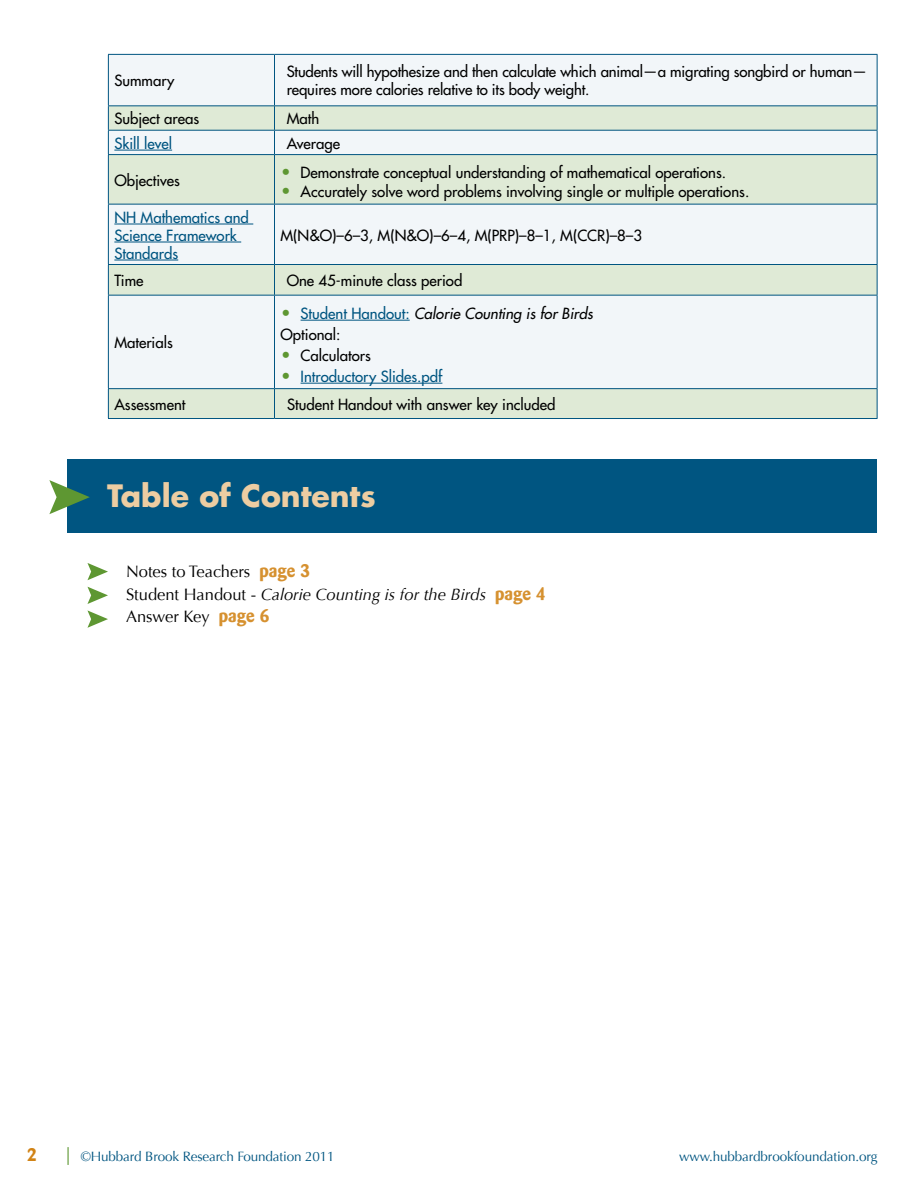
<style>
.page{position:relative;width:918px;height:1188px;background:#fff}
.page>*{position:absolute;margin:0;border:0;box-sizing:border-box;transform-origin:0 0}
.t1{font:700 30px "Futura Std";color:#edcda2}
.t2{font:700 18px "Barmeno";color:#d18316}
.t3{font:16.5px/22.5px "Optima";color:#000}
.t4{font:500 15px/18px "Futura Std";color:#000}
.t5{font:500 15px/18px "Futura Std";color:#005581}
.t6{font:italic 500 15px/21px "Futura Std";color:#000}
.t7{font:13.5px "Optima";letter-spacing:-.01em;color:#005581}
.s1{font-family:"Optima";font-weight:400;font-size:18px;color:#5e9732}
.s2{font-family:"Optima";font-weight:400;font-style:normal;font-size:18px;color:#5e9732}
.s3{font-style:normal;color:#005581}
.s4{font-style:normal}
.s5{font-family:"Barmeno";font-weight:700;font-size:18px;color:#d69130}
.s6{font-style:italic}
</style>
<div class="page">
<svg style="left:67px;top:1147px;width:2px;height:18px"></svg>
<div style="left:109px;top:55px;width:768px;height:50px;background:#f2f6f9"></div>
<svg style="left:109px;top:106px;width:768px;height:312px;fill:#f2f6f9"></svg>
<hr style="left:108px;top:54px;width:166px;height:1px;background:#005581">
<hr style="left:108px;top:55px;width:1px;height:50px;background:#005581">
<hr style="left:274px;top:54px;width:604px;height:1px;background:#005581">
<hr style="left:274px;top:55px;width:1px;height:50px;background:#005581">
<hr style="left:877px;top:55px;width:1px;height:50px;background:#005581">
<hr style="left:108px;top:105px;width:166px;height:1px;background:#005581">
<hr style="left:274px;top:105px;width:604px;height:1px;background:#005581">
<hr style="left:108px;top:130px;width:166px;height:1px;background:#005581">
<svg style="left:108px;top:106px;width:1px;height:48px"></svg>
<hr style="left:274px;top:130px;width:604px;height:1px;background:#005581">
<svg style="left:274px;top:106px;width:1px;height:48px"></svg>
<svg style="left:877px;top:106px;width:1px;height:48px"></svg>
<hr style="left:108px;top:154px;width:166px;height:1px;background:#005581">
<hr style="left:108px;top:155px;width:1px;height:49px;background:#005581">
<hr style="left:274px;top:154px;width:604px;height:1px;background:#005581">
<hr style="left:274px;top:155px;width:1px;height:49px;background:#005581">
<hr style="left:877px;top:155px;width:1px;height:49px;background:#005581">
<hr style="left:108px;top:204px;width:166px;height:1px;background:#005581">
<hr style="left:108px;top:205px;width:1px;height:59px;background:#005581">
<hr style="left:274px;top:204px;width:604px;height:1px;background:#005581">
<hr style="left:274px;top:205px;width:1px;height:59px;background:#005581">
<hr style="left:877px;top:205px;width:1px;height:59px;background:#005581">
<hr style="left:108px;top:264px;width:166px;height:1px;background:#005581">
<hr style="left:108px;top:265px;width:1px;height:30px;background:#005581">
<hr style="left:274px;top:264px;width:604px;height:1px;background:#005581">
<hr style="left:274px;top:265px;width:1px;height:30px;background:#005581">
<hr style="left:877px;top:265px;width:1px;height:30px;background:#005581">
<hr style="left:108px;top:295px;width:166px;height:1px;background:#005581">
<hr style="left:108px;top:296px;width:1px;height:92px;background:#005581">
<hr style="left:274px;top:295px;width:604px;height:1px;background:#005581">
<hr style="left:274px;top:296px;width:1px;height:92px;background:#005581">
<hr style="left:877px;top:296px;width:1px;height:92px;background:#005581">
<hr style="left:108px;top:388px;width:166px;height:1px;background:#005581">
<svg style="left:108px;top:389px;width:1px;height:29px"></svg>
<hr style="left:274px;top:388px;width:604px;height:1px;background:#005581">
<svg style="left:274px;top:389px;width:1px;height:29px"></svg>
<svg style="left:877px;top:389px;width:1px;height:29px"></svg>
<hr style="left:108px;top:418px;width:166px;height:1px;background:#005581">
<hr style="left:274px;top:418px;width:604px;height:1px;background:#005581">
<hr style="left:114px;top:150px;width:58px;height:1px;background:#005581">
<hr style="left:114px;top:224px;width:139px;height:1px;background:#005581">
<hr style="left:114px;top:242px;width:127px;height:1px;background:#005581">
<hr style="left:114px;top:260px;width:64px;height:1px;background:#005581">
<hr style="left:301px;top:320px;width:109px;height:1px;background:#005581">
<hr style="left:301px;top:383px;width:141px;height:1px;background:#005581">
<div style="left:68px;top:459px;width:810px;height:73px;background:#005581"></div>
<svg style="left:49px;top:480px;width:41px;height:34px"></svg>
<svg style="left:87px;top:563px;width:21px;height:17px"></svg>
<svg style="left:87px;top:587px;width:21px;height:17px"></svg>
<svg style="left:87px;top:610px;width:21px;height:18px"></svg>
<p class="t4" style="left:114px;top:72px;width:62px">Summary</p>
<p class="t4" style="left:287px;top:63px;width:582px">Students will hypothesize and then calculate which animal—a migrating songbird or human— requires more calories relative to its body weight.</p>
<p class="t4" style="left:114px;top:110px;width:86px">Subject areas</p>
<p class="t4" style="left:287px;top:110px;width:34px">Math</p>
<p class="t5" style="left:114px;top:134px;width:59px">Skill level</p>
<p class="t4" style="left:287px;top:134px;width:55px">Average</p>
<p class="t4" style="left:114px;top:171px;width:67px">Objectives</p>
<p class="t4" style="left:280px;top:163px;width:447px"><span class="s1">•</span> Demonstrate conceptual understanding of mathematical operations.</p>
<p class="t4" style="left:280px;top:183px;width:470px"><span class="s1">•</span> Accurately solve word problems involving single or multiple operations.</p>
<p class="t5" style="left:114px;top:208px;width:136px">NH Mathematics and<br>Science Framework<br>Standards</p>
<p class="t4" style="left:280px;top:226px;width:363px">M(N&amp;O)–6–3, M(N&amp;O)–6–4, M(PRP)–8–1, M(CCR)–8–3</p>
<p class="t4" style="left:114px;top:272px;width:31px">Time</p>
<p class="t4" style="left:287px;top:272px;width:177px">One 45-minute class period</p>
<p class="t4" style="left:114px;top:334px;width:60px">Materials</p>
<p class="t6" style="left:280px;top:303px;width:314px"><span class="s2">•</span> <span class="s3">Student Handout:</span> Calorie Counting is for Birds<br><span class="s4">Optional:</span></p>
<p class="t4" style="left:280px;top:346px;width:92px"><span class="s1">•</span> Calculators</p>
<p class="t5" style="left:280px;top:367px;width:163px"><span class="s1">•</span> Introductory Slides.pdf</p>
<p class="t4" style="left:114px;top:395px;width:73px">Assessment</p>
<p class="t4" style="left:287px;top:395px;width:270px">Student Handout with answer key included</p>
<h1 class="t1" style="left:107px;top:475px;width:270px">Table of Contents</h1>
<p class="t3" style="left:126px;top:560px;width:421px">Notes to Teachers <span class="s5">page 3<br></span>Student Handout - <span class="s6">Calorie Counting is for the Birds</span> <span class="s5">page 4<br></span>Answer Key <span class="s5">page 6</span></p>
<p class="t2" style="left:27px;top:1144px;width:11px">2</p>
<p class="t7" style="left:81px;top:1149px;width:255px">©Hubbard Brook Research Foundation 2011</p>
<p class="t7" style="left:679px;top:1149px;width:200px">www.hubbardbrookfoundation.org</p>
</div>
